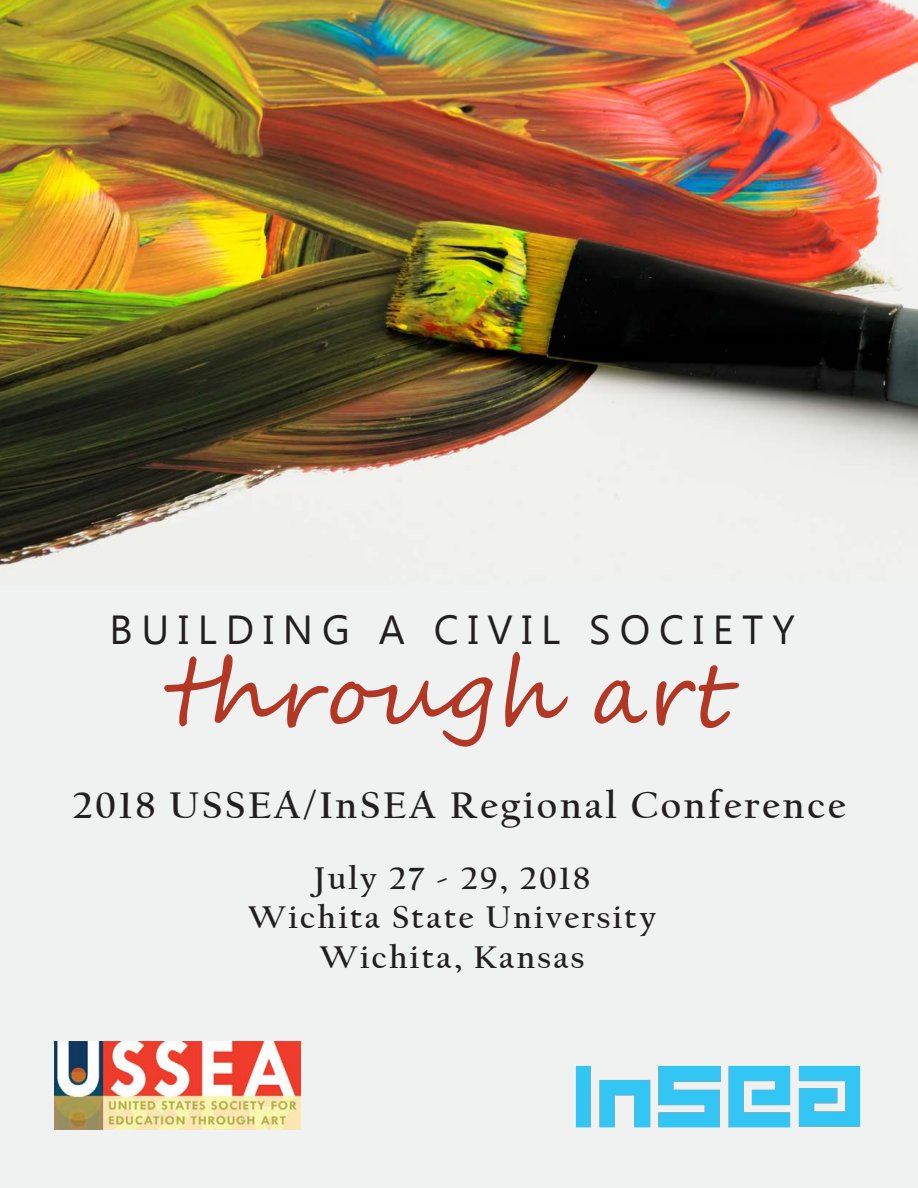
<style>
.page{position:relative;width:918px;height:1188px;background:#fff}
.page>*{position:absolute;margin:0;border:0;box-sizing:border-box;transform-origin:0 0}
.t1{font:90px "Segoe Script";color:#b23724}
.t2{font:40.5px "Myanmar Text";letter-spacing:.22em;color:#231f20}
.t3{font:700 39px "Californian FB";letter-spacing:.07em;color:#231f20}
.t4{font:700 33px "Californian FB";letter-spacing:.07em;color:#231f20}
</style>
<div class="page">
<div style="left:0;top:449px;width:918px;height:739px;background:#eff2f1"></div>
<img style="left:0;top:0;width:918px;height:568px">
<img style="left:54px;top:1042px;width:247px;height:87px">
<img style="left:575px;top:1065px;width:286px;height:63px">
<p class="t2" style="left:109px;top:607px;width:687px">BUILDING A CIVIL SOCIETY</p>
<p class="t1" style="left:171px;top:621px;width:570px">through art</p>
<p class="t3" style="left:72px;top:783px;width:775px">2018 USSEA/InSEA Regional Conference</p>
<p class="t4" style="left:314px;top:859px;width:278px">July 27 - 29, 2018</p>
<p class="t4" style="left:248px;top:899px;width:409px">Wichita State University</p>
<p class="t4" style="left:320px;top:938px;width:266px">Wichita, Kansas</p>
</div>
